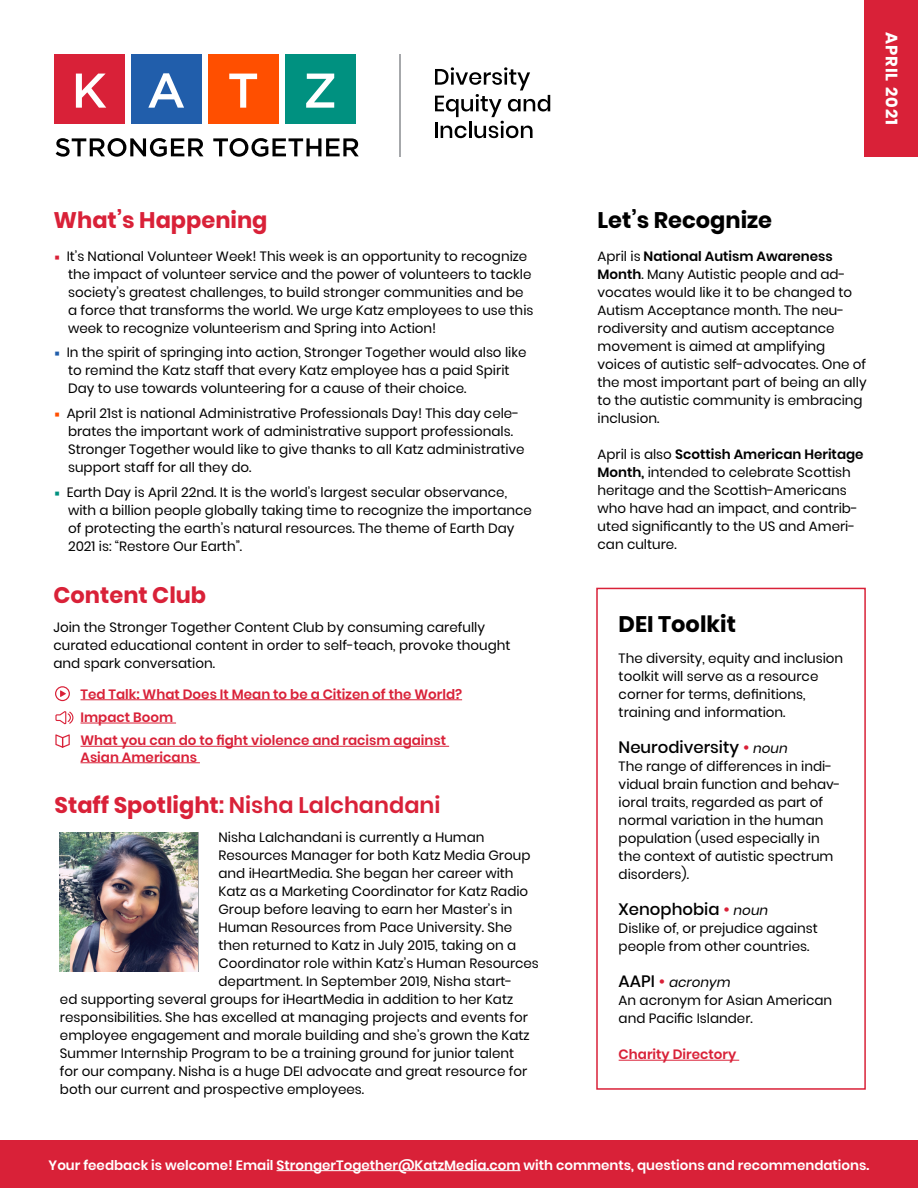
<style>
.page{position:relative;width:918px;height:1188px;background:#fff}
.page>*{position:absolute;margin:0;border:0;box-sizing:border-box;transform-origin:0 0}
.t1{font:600 22.5px "Poppins";color:#d92138}
.t2{font:700 22.5px "Poppins";color:#d92138}
.t3{font:700 22.5px "Poppins";color:#000}
.t4{font:500 16.5px "Poppins";color:#000}
.t5{font:700 16.5px "Poppins";letter-spacing:.06em;color:#fff}
.t6{font:13.5px/18px "Poppins";color:#000}
.t7{font:600 13.5px/23.2px "Poppins";color:#d92138}
.t8{font:600 13.5px "Poppins";color:#fff}
.s1{font-family:"Minion Pro";color:#d92138}
.s2{font-family:"Minion Pro";color:#215eab}
.s3{font-family:"Minion Pro";color:#ff4f00}
.s4{font-family:"Minion Pro";color:#009180}
.s5{font-weight:700}
.s6{font-weight:600}
.s7{color:#d92138}
.s8{font-weight:400;font-style:italic;font-size:13.5px}
.s9{font-weight:500;font-size:16.5px}
.s10{font-weight:500;font-size:16.5px;color:#d92138}
.s11{font-style:italic}
</style>
<div class="page">
<div style="left:0;top:1140px;width:918px;height:48px;background:#d92138"></div>
<hr style="left:619px;top:1060px;width:120px;height:1px;background:#d92138">
<hr style="left:81px;top:699px;width:381px;height:1px;background:#d92138">
<hr style="left:81px;top:723px;width:95px;height:1px;background:#d92138">
<hr style="left:81px;top:746px;width:368px;height:1px;background:#d92138">
<hr style="left:81px;top:762px;width:119px;height:1px;background:#d92138">
<div style="left:55px;top:54px;width:70px;height:70px;background:#d92138"></div>
<div style="left:132px;top:54px;width:70px;height:70px;background:#215eab"></div>
<div style="left:208px;top:54px;width:71px;height:70px;background:#ff4f00"></div>
<div style="left:285px;top:54px;width:71px;height:70px;background:#009180"></div>
<svg style="left:76px;top:74px;width:30px;height:34px"></svg>
<svg style="left:148px;top:73px;width:36px;height:35px"></svg>
<svg style="left:229px;top:74px;width:28px;height:34px"></svg>
<svg style="left:306px;top:74px;width:28px;height:34px"></svg>
<svg style="left:56px;top:138px;width:148px;height:19px"></svg>
<svg style="left:213px;top:138px;width:146px;height:19px"></svg>
<svg style="left:435px;top:67px;width:115px;height:71px"></svg>
<hr style="left:400px;top:54px;width:1px;height:102px;background:#a6a8ab">
<div style="left:865px;top:0;width:53px;height:157px;background:#d92138"></div>
<img style="left:59px;top:832px;width:139px;height:140px">
<hr style="left:277px;top:1170px;width:244px;height:1px;background:#fff">
<div style="left:596px;top:588px;width:270px;height:502px;border:2px solid #d92138"></div>
<svg style="left:55px;top:734px;width:15px;height:14px"></svg>
<svg style="left:55px;top:686px;width:15px;height:15px"></svg>
<svg style="left:55px;top:711px;width:19px;height:14px"></svg>
<p class="t5" style="left:901px;top:32px;width:94px;rotate:90deg">APRIL 2021</p>
<h1 class="t2" style="left:54px;top:207px;width:216px">What’s Happening</h1>
<p class="t6" style="left:68px;top:247px;width:467px;text-indent:-14px"><span class="s1">■</span> It’s National Volunteer Week! This week is an opportunity to recognize the impact of volunteer service and the power of volunteers to tackle society’s greatest challenges, to build stronger communities and be a force that transforms the world. We urge Katz employees to use this week to recognize volunteerism and Spring into Action!</p>
<p class="t6" style="left:68px;top:344px;width:460px;text-indent:-14px"><span class="s2">■</span> In the spirit of springing into action, Stronger Together would also like to remind the Katz staff that every Katz employee has a paid Spirit<br>Day to use towards volunteering for a cause of their choice.</p>
<p class="t6" style="left:68px;top:405px;width:458px;text-indent:-14px"><span class="s3">■</span> April 21st is national Administrative Professionals Day! This day cele&shy;brates the important work of administrative support professionals.<br>Stronger Together would like to give thanks to all Katz administrative support staff for all they do.</p>
<p class="t6" style="left:68px;top:483px;width:466px;text-indent:-14px"><span class="s4">■</span> Earth Day is April 22nd. It is the world’s largest secular observance, with a billion people globally taking time to recognize the importance of protecting the earth’s natural resources. The theme of Earth Day 2021 is: “Restore Our Earth”.</p>
<h1 class="t2" style="left:54px;top:582px;width:154px">Content Club</h1>
<p class="t6" style="left:54px;top:618px;width:459px">Join the Stronger Together Content Club by consuming carefully curated educational content in order to self-teach, provoke thought and spark conversation.</p>
<p class="t7" style="left:81px;top:682px;width:383px">Ted Talk: What Does It Mean to be a Citizen of the World?<br>Impact Boom<br>What you can do to fight violence and racism against</p>
<p class="t7" style="left:81px;top:745px;width:118px">Asian Americans</p>
<h1 class="t1" style="left:55px;top:792px;width:388px"><span class="s5">Staff Spotlight</span>: Nisha Lalchandani</h1>
<p class="t6" style="left:218px;top:829px;width:268px">Nisha Lalchandani is currently a Human</p>
<p class="t6" style="left:218px;top:847px;width:313px">Resources Manager for both Katz Media Group</p>
<p class="t6" style="left:218px;top:864px;width:297px">and iHeartMedia. She began her career with</p>
<p class="t6" style="left:218px;top:882px;width:311px">Katz as a Marketing Coordinator for Katz Radio</p>
<p class="t6" style="left:218px;top:900px;width:296px">Group before leaving to earn her Master’s in</p>
<p class="t6" style="left:218px;top:918px;width:295px">Human Resources from Pace University. She</p>
<p class="t6" style="left:218px;top:936px;width:299px">then returned to Katz in July 2015, taking on a</p>
<p class="t6" style="left:218px;top:954px;width:322px">Coordinator role within Katz’s Human Resources</p>
<p class="t6" style="left:218px;top:972px;width:295px">department. In September 2019, Nisha start-</p>
<p class="t6" style="left:60px;top:990px;width:455px">ed supporting several groups for iHeartMedia in addition to her Katz</p>
<p class="t6" style="left:60px;top:1008px;width:470px">responsibilities. She has excelled at managing projects and events for</p>
<p class="t6" style="left:60px;top:1026px;width:471px">employee engagement and morale building and she’s grown the Katz</p>
<p class="t6" style="left:60px;top:1044px;width:456px">Summer Internship Program to be a training ground for junior talent</p>
<p class="t6" style="left:60px;top:1062px;width:469px">for our company. Nisha is a huge DEI advocate and great resource for</p>
<p class="t6" style="left:60px;top:1080px;width:306px">both our current and prospective employees.</p>
<h1 class="t3" style="left:598px;top:207px;width:176px">Let’s Recognize</h1>
<p class="t6" style="left:598px;top:247px;width:271px">April is <span class="s6">National Autism Awareness Month</span>. Many Autistic people and ad&shy;vocates would like it to be changed to Autism Acceptance month. The neu&shy;rodiversity and autism acceptance movement is aimed at amplifying voices of autistic self-advocates. One of the most important part of being an ally to the autistic community is embracing inclusion.</p>
<p class="t6" style="left:598px;top:445px;width:268px">April is also <span class="s6">Scottish American Heritage Month,</span> intended to celebrate Scottish heritage and the Scottish-Americans who have had an impact, and contrib&shy;uted significantly to the US and Ameri&shy;can culture.</p>
<h1 class="t3" style="left:619px;top:611px;width:119px">DEI Toolkit</h1>
<p class="t6" style="left:619px;top:650px;width:226px">The diversity, equity and inclusion toolkit will serve as a resource corner for terms, definitions, training and information.</p>
<p class="t4" style="left:619px;top:738px;width:171px">Neurodiversity <span class="s7">•</span> <span class="s8">noun</span></p>
<p class="t6" style="left:619px;top:758px;width:223px">The range of differences in indi&shy;vidual brain function and behav&shy;ioral traits, regarded as part of normal variation in the human population (used especially in the context of autistic spectrum disorders).</p>
<p class="t4" style="left:619px;top:900px;width:151px">Xenophobia <span class="s7">•</span> <span class="s8">noun</span></p>
<p class="t6" style="left:619px;top:920px;width:201px">Dislike of, or prejudice against people from other countries.</p>
<p class="t6" style="left:619px;top:974px;width:215px"><span class="s9">AAPI</span> <span class="s10">•</span> <span class="s11">acronym<br></span>An acronym for Asian American and Pacific Islander.</p>
<p class="t7" style="left:619px;top:1043px;width:119px">Charity Directory</p>
<p class="t8" style="left:49px;top:1157px;width:822px">Your feedback is welcome! Email StrongerTogether@KatzMedia.com with comments, questions and recommendations.</p>
</div>
